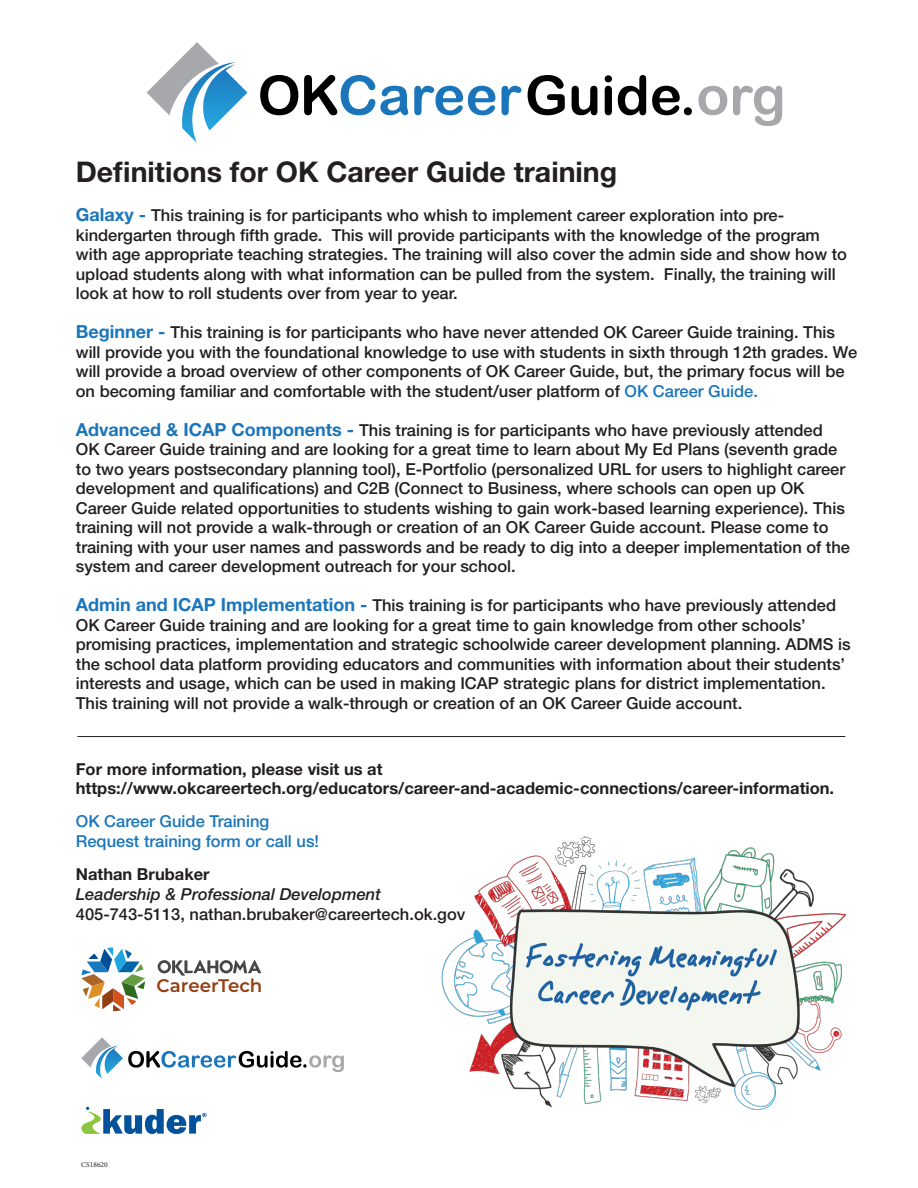
<style>
.page{position:relative;width:918px;height:1188px;background:#fff}
.page>*{position:absolute;margin:0;border:0;box-sizing:border-box;transform-origin:0 0}
.t1{font:700 28.5px "Helvetica Neue LT Std";color:#231f20}
.t2{font:600 18.3px "Montserrat";color:#923f13}
.t3{font:500 16.5px/19.5px "Helvetica Neue LT Std";color:#231f20}
.t4{font:700 16.5px "Helvetica Neue LT Std";color:#231f20}
.t5{font:500 16.5px/19.5px "Helvetica Neue LT Std";color:#1b75bb}
.t6{font:7.5px "Minion Pro";color:#231f20}
.s1{font-weight:700;font-size:18px;color:#1b75bb}
.s2{color:#1b75bb}
.s3{font-style:italic}
</style>
<div class="page">
<svg style="left:147px;top:42px;width:100px;height:101px"></svg>
<svg style="left:260px;top:75px;width:38px;height:40px"></svg>
<svg style="left:304px;top:75px;width:104px;height:40px"></svg>
<svg style="left:414px;top:86px;width:81px;height:29px"></svg>
<svg style="left:502px;top:86px;width:19px;height:29px"></svg>
<svg style="left:528px;top:75px;width:37px;height:40px"></svg>
<svg style="left:572px;top:86px;width:25px;height:29px"></svg>
<svg style="left:605px;top:75px;width:7px;height:40px"></svg>
<svg style="left:618px;top:75px;width:28px;height:40px"></svg>
<svg style="left:652px;top:86px;width:40px;height:29px"></svg>
<svg style="left:698px;top:86px;width:29px;height:29px"></svg>
<svg style="left:733px;top:86px;width:49px;height:40px"></svg>
<svg style="left:81px;top:1037px;width:263px;height:42px"></svg>
<hr style="left:77px;top:736px;width:768px;height:1px;background:#231f20">
<svg style="left:81px;top:1107px;width:126px;height:27px"></svg>
<img style="left:441px;top:836px;width:406px;height:274px">
<svg style="left:81px;top:947px;width:64px;height:64px"></svg>
<svg style="left:158px;top:960px;width:103px;height:16px"></svg>
<p class="t1" style="left:76px;top:154px;width:543px">Definitions for OK Career Guide training</p>
<p class="t3" style="left:76px;top:206px;width:773px"><span class="s1">Galaxy -</span> This training is for participants who whish to implement career exploration into pre&shy;kindergarten through fifth grade. This will provide participants with the knowledge of the program with age appropriate teaching strategies. The training will also cover the admin side and show how to upload students along with what information can be pulled from the system. Finally, the training will look at how to roll students over from year to year.</p>
<p class="t3" style="left:76px;top:323px;width:783px"><span class="s1">Beginner -</span> This training is for participants who have never attended OK Career Guide training. This will provide you with the foundational knowledge to use with students in sixth through 12th grades. We will provide a broad overview of other components of OK Career Guide, but, the primary focus will be on becoming familiar and comfortable with the student/user platform of <span class="s2">OK Career Guide.</span></p>
<p class="t3" style="left:76px;top:420px;width:776px"><span class="s1">Advanced &amp; ICAP Components -</span> This training is for participants who have previously attended OK Career Guide training and are looking for a great time to learn about My Ed Plans (seventh grade to two years postsecondary planning tool), E-Portfolio (personalized URL for users to highlight career development and qualifications) and C2B (Connect to Business, where schools can open up OK Career Guide related opportunities to students wishing to gain work-based learning experience). This training will not provide a walk-through or creation of an OK Career Guide account. Please come to training with your user names and passwords and be ready to dig into a deeper implementation of the system and career development outreach for your school.</p>
<p class="t3" style="left:76px;top:596px;width:776px"><span class="s1">Admin and ICAP Implementation -</span> This training is for participants who have previously attended OK Career Guide training and are looking for a great time to gain knowledge from other schools’ promising practices, implementation and strategic schoolwide career development planning. ADMS is the school data platform providing educators and communities with information about their students’ interests and usage, which can be used in making ICAP strategic plans for district implementation.<br>This training will not provide a walk-through or creation of an OK Career Guide account.</p>
<p class="t4" style="left:76px;top:759px;width:308px">For more information, please visit us at</p>
<p class="t4" style="left:76px;top:778px;width:760px">https://www.okcareertech.org/educators/career-and-academic-connections/career-information.</p>
<p class="t5" style="left:76px;top:812px;width:245px">OK Career Guide Training<br>Request training form or call us!</p>
<p class="t4" style="left:76px;top:864px;width:135px">Nathan Brubaker</p>
<p class="t3" style="left:76px;top:884px;width:391px"><span class="s3">Leadership &amp; Professional Development<br></span>405-743-5113, nathan.brubaker@careertech.ok.gov</p>
<p class="t2" style="left:156px;top:973px;width:107px">CareerTech</p>
<p class="t6" style="left:81px;top:1160px;width:28px">CS18620</p>
</div>
